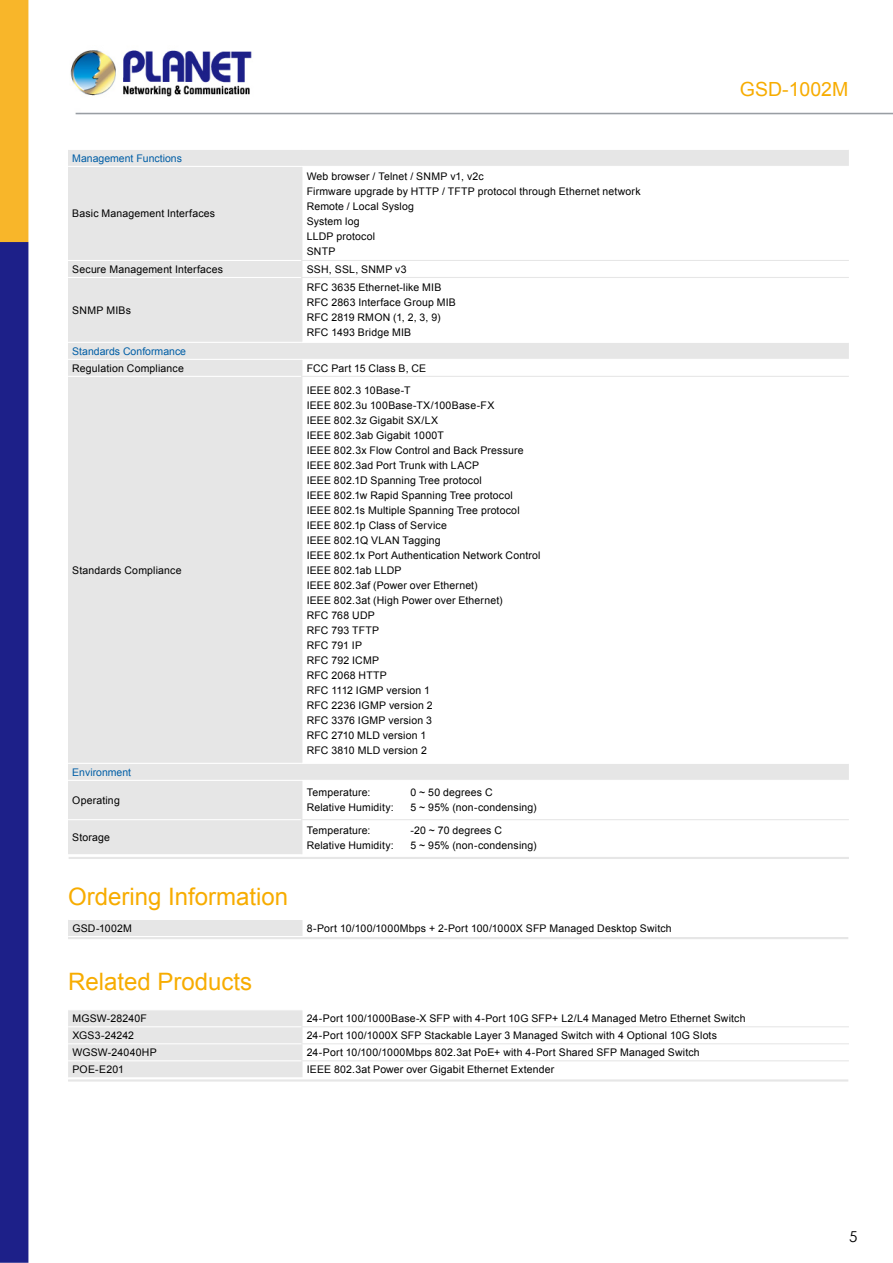
<style>
.page{position:relative;width:893px;height:1263px;background:#fff}
.page>*{position:absolute;margin:0;border:0;box-sizing:border-box;transform-origin:0 0}
.t1{font:24px "Arial";color:#f7ac00}
.t2{font:19.5px "Arial";color:#f7ac00}
.t3{font:15px "Century Gothic";color:#000}
.t4{font:10.5px/15px "Arial";letter-spacing:.015em;color:#000}
.t5{font:10.5px "Arial";color:#005ea6}
</style>
<div class="page">
<img style="left:0;top:0;width:893px;height:1263px">
<hr style="left:69px;top:857px;width:780px;height:2px;background:#e6e6e6">
<hr style="left:68px;top:937px;width:780px;height:2px;background:#e6e6e6">
<hr style="left:68px;top:1079px;width:780px;height:2px;background:#e6e6e6">
<div style="left:68px;top:919px;width:234px;height:17px;background:#e6e6e6"></div>
<div style="left:302px;top:919px;width:547px;height:17px;background:#fff"></div>
<svg style="left:302px;top:920px;width:1px;height:16px"></svg>
<hr style="left:68px;top:919px;width:235px;height:1px;background:#fff">
<hr style="left:68px;top:936px;width:235px;height:1px;background:#fff">
<svg style="left:68px;top:1010px;width:781px;height:68px"></svg>
<hr style="left:68px;top:1009px;width:235px;height:1px;background:#fff">
<hr style="left:68px;top:1026px;width:233px;height:1px;background:#fff">
<hr style="left:68px;top:1043px;width:233px;height:1px;background:#fff">
<hr style="left:68px;top:1060px;width:233px;height:1px;background:#fff">
<hr style="left:68px;top:1077px;width:235px;height:1px;background:#fff">
<div style="left:68px;top:150px;width:781px;height:16px;background:#e6e6e6"></div>
<div style="left:68px;top:167px;width:234px;height:687px;background:#e6e6e6"></div>
<svg style="left:302px;top:167px;width:547px;height:688px"></svg>
<hr style="left:68px;top:260px;width:233px;height:1px;background:#fff">
<hr style="left:68px;top:277px;width:233px;height:1px;background:#fff">
<hr style="left:68px;top:376px;width:233px;height:1px;background:#fff">
<hr style="left:68px;top:819px;width:233px;height:1px;background:#fff">
<hr style="left:68px;top:854px;width:234px;height:1px;background:#fff">
<hr style="left:301px;top:167px;width:1px;height:93px;background:#e6e6e6">
<svg style="left:301px;top:261px;width:1px;height:16px"></svg>
<hr style="left:301px;top:278px;width:1px;height:64px;background:#e6e6e6">
<svg style="left:301px;top:360px;width:1px;height:16px"></svg>
<hr style="left:301px;top:377px;width:1px;height:386px;background:#e6e6e6">
<hr style="left:301px;top:781px;width:1px;height:38px;background:#e6e6e6">
<hr style="left:301px;top:820px;width:1px;height:34px;background:#e6e6e6">
<hr style="left:301px;top:260px;width:548px;height:1px;background:#e6e6e6">
<hr style="left:301px;top:277px;width:548px;height:1px;background:#e6e6e6">
<hr style="left:301px;top:376px;width:548px;height:1px;background:#e6e6e6">
<hr style="left:301px;top:819px;width:548px;height:1px;background:#e6e6e6">
<hr style="left:68px;top:149px;width:234px;height:1px;background:#fff">
<hr style="left:68px;top:342px;width:234px;height:1px;background:#fff">
<hr style="left:68px;top:763px;width:234px;height:1px;background:#fff">
<hr style="left:302px;top:149px;width:547px;height:1px;background:#fff">
<hr style="left:302px;top:342px;width:547px;height:1px;background:#fff">
<hr style="left:302px;top:763px;width:547px;height:1px;background:#fff">
<hr style="left:68px;top:166px;width:234px;height:1px;background:#fff">
<hr style="left:68px;top:359px;width:234px;height:1px;background:#fff">
<hr style="left:68px;top:780px;width:234px;height:1px;background:#fff">
<hr style="left:302px;top:166px;width:547px;height:1px;background:#fff">
<hr style="left:302px;top:359px;width:547px;height:1px;background:#fff">
<hr style="left:302px;top:780px;width:547px;height:1px;background:#fff">
<p class="t5" style="left:72px;top:151px;width:111px">Management Functions</p>
<p class="t4" style="left:72px;top:206px;width:144px">Basic Management Interfaces</p>
<p class="t4" style="left:307px;top:169px;width:335px">Web browser / Telnet / SNMP v1, v2c<br>Firmware upgrade by HTTP / TFTP protocol through Ethernet network<br>Remote / Local Syslog<br>System log<br>LLDP protocol<br>SNTP</p>
<p class="t4" style="left:72px;top:262px;width:152px">Secure Management Interfaces</p>
<p class="t4" style="left:307px;top:262px;width:101px">SSH, SSL, SNMP v3</p>
<p class="t4" style="left:72px;top:303px;width:60px">SNMP MIBs</p>
<p class="t4" style="left:307px;top:280px;width:151px">RFC 3635 Ethernet-like MIB<br>RFC 2863 Interface Group MIB<br>RFC 2819 RMON (1, 2, 3, 9)<br>RFC 1493 Bridge MIB</p>
<p class="t5" style="left:72px;top:344px;width:115px">Standards Conformance</p>
<p class="t4" style="left:72px;top:361px;width:113px">Regulation Compliance</p>
<p class="t4" style="left:307px;top:361px;width:121px">FCC Part 15 Class B, CE</p>
<p class="t4" style="left:72px;top:562px;width:111px">Standards Compliance</p>
<p class="t5" style="left:72px;top:765px;width:60px">Environment</p>
<p class="t4" style="left:72px;top:793px;width:49px">Operating</p>
<p class="t4" style="left:72px;top:830px;width:39px">Storage</p>
<h1 class="t1" style="left:68px;top:881px;width:222px">Ordering Information</h1>
<p class="t4" style="left:307px;top:382px;width:235px">IEEE 802.3 10Base-T<br>IEEE 802.3u 100Base-TX/100Base-FX<br>IEEE 802.3z Gigabit SX/LX<br>IEEE 802.3ab Gigabit 1000T<br>IEEE 802.3x Flow Control and Back Pressure<br>IEEE 802.3ad Port Trunk with LACP<br>IEEE 802.1D Spanning Tree protocol<br>IEEE 802.1w Rapid Spanning Tree protocol<br>IEEE 802.1s Multiple Spanning Tree protocol<br>IEEE 802.1p Class of Service<br>IEEE 802.1Q VLAN Tagging<br>IEEE 802.1x Port Authentication Network Control<br>IEEE 802.1ab LLDP<br>IEEE 802.3af (Power over Ethernet)<br>IEEE 802.3at (High Power over Ethernet)<br>RFC 768 UDP<br>RFC 793 TFTP<br>RFC 791 IP<br>RFC 792 ICMP<br>RFC 2068 HTTP<br>RFC 1112 IGMP version 1<br>RFC 2236 IGMP version 2<br>RFC 3376 IGMP version 3<br>RFC 2710 MLD version 1<br>RFC 3810 MLD version 2</p>
<p class="t4" style="left:307px;top:785px;width:65px">Temperature:</p>
<p class="t4" style="left:410px;top:785px;width:84px">0 ~ 50 degrees C</p>
<p class="t4" style="left:307px;top:800px;width:88px">Relative Humidity:</p>
<p class="t4" style="left:410px;top:800px;width:128px">5 ~ 95% (non-condensing)</p>
<p class="t4" style="left:307px;top:823px;width:65px">Temperature:</p>
<p class="t4" style="left:410px;top:823px;width:93px">-20 ~ 70 degrees C</p>
<p class="t4" style="left:307px;top:838px;width:88px">Relative Humidity:</p>
<p class="t4" style="left:410px;top:838px;width:128px">5 ~ 95% (non-condensing)</p>
<p class="t4" style="left:72px;top:921px;width:61px">GSD-1002M</p>
<p class="t4" style="left:307px;top:921px;width:366px">8-Port 10/100/1000Mbps + 2-Port 100/1000X SFP Managed Desktop Switch</p>
<h1 class="t1" style="left:68px;top:966px;width:186px">Related Products</h1>
<h2 class="t2" style="left:740px;top:77px;width:110px">GSD-1002M</h2>
<p class="t4" style="left:72px;top:1011px;width:76px">MGSW-28240F</p>
<p class="t4" style="left:307px;top:1011px;width:440px">24-Port 100/1000Base-X SFP with 4-Port 10G SFP+ L2/L4 Managed Metro Ethernet Switch</p>
<p class="t4" style="left:72px;top:1028px;width:63px">XGS3-24242</p>
<p class="t4" style="left:307px;top:1028px;width:412px">24-Port 100/1000X SFP Stackable Layer 3 Managed Switch with 4 Optional 10G Slots</p>
<p class="t4" style="left:72px;top:1045px;width:86px">WGSW-24040HP</p>
<p class="t4" style="left:307px;top:1045px;width:394px">24-Port 10/100/1000Mbps 802.3at PoE+ with 4-Port Shared SFP Managed Switch</p>
<p class="t4" style="left:72px;top:1062px;width:53px">POE-E201</p>
<p class="t4" style="left:307px;top:1062px;width:249px">IEEE 802.3at Power over Gigabit Ethernet Extender</p>
<h3 class="t3" style="left:849px;top:1227px;width:10px">5</h3>
</div>
